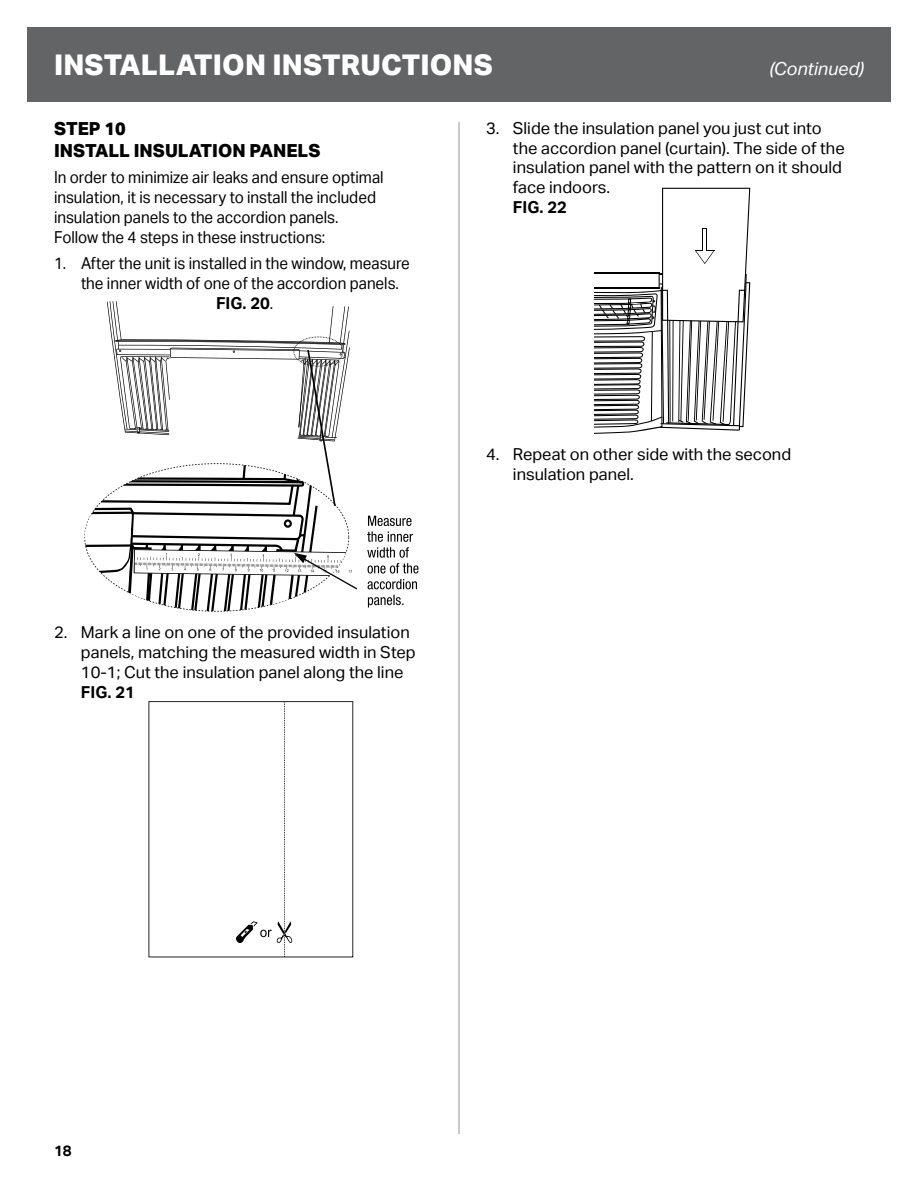
<style>
.page{position:relative;width:918px;height:1188px;background:#fff}
.page>*{position:absolute;margin:0;border:0;box-sizing:border-box;transform-origin:0 0}
.t1{font:800 28.5px "Aktiv Grotesk";letter-spacing:.005em;color:#fff}
.t2{font:800 18px/21.6px "Aktiv Grotesk";color:#000}
.t3{font:italic 18px "Aktiv Grotesk";color:#fff}
.t4{font:16.5px/19.8px "Aktiv Grotesk";color:#000}
.t5{font:16.5px/19.8px "Aktiv Grotesk";color:#000;scale:.92 1}
.t6{font:700 16.5px "Aktiv Grotesk";color:#000}
.t7{font:700 15px "Aktiv Grotesk";color:#000}
.s1{font-weight:400}
</style>
<div class="page">
<div style="left:27px;top:27px;width:864px;height:75px;background:#636466"></div>
<hr style="left:459px;top:122px;width:1px;height:1012px;background:#939598">
<svg style="left:368px;top:516px;width:44px;height:10px"></svg>
<svg style="left:367px;top:532px;width:52px;height:57px"></svg>
<svg style="left:368px;top:595px;width:35px;height:13px"></svg>
<svg style="left:84px;top:301px;width:273px;height:311px"></svg>
<svg style="left:148px;top:701px;width:205px;height:256px"></svg>
<svg style="left:234px;top:702px;width:58px;height:255px"></svg>
<svg style="left:594px;top:188px;width:156px;height:246px"></svg>
<h1 class="t1" style="left:54px;top:48px;width:440px">INSTALLATION INSTRUCTIONS</h1>
<p class="t3" style="left:769px;top:58px;width:96px">(Continued)</p>
<p class="t2" style="left:54px;top:118px;width:268px">STEP 10<br>INSTALL INSULATION PANELS</p>
<p class="t5" style="left:54px;top:168px;width:360px">In order to minimize air leaks and ensure optimal insulation, it is necessary to install the included insulation panels to the accordion panels.<br>Follow the 4 steps in these instructions:</p>
<p class="t5" style="left:54px;top:253px;width:388px">1. After the unit is installed in the window, measure</p>
<p class="t5" style="left:81px;top:273px;width:347px">the inner width of one of the accordion panels.</p>
<p class="t6" style="left:216px;top:293px;width:59px">FIG. 20<span class="s1">.</span></p>
<p class="t4" style="left:81px;top:623px;width:336px;text-indent:-27px">2. Mark a line on one of the provided insulation panels, matching the measured width in Step<br>10-1; Cut the insulation panel along the line</p>
<p class="t6" style="left:81px;top:682px;width:55px">FIG. 21</p>
<p class="t4" style="left:513px;top:118px;width:333px;text-indent:-27px">3. Slide the insulation panel you just cut into the accordion panel (curtain). The side of the insulation panel with the pattern on it should face indoors.</p>
<p class="t6" style="left:513px;top:198px;width:55px">FIG. 22</p>
<p class="t4" style="left:513px;top:445px;width:280px;text-indent:-27px">4. Repeat on other side with the second insulation panel.</p>
<p class="t7" style="left:54px;top:1142px;width:19px">18</p>
</div>
